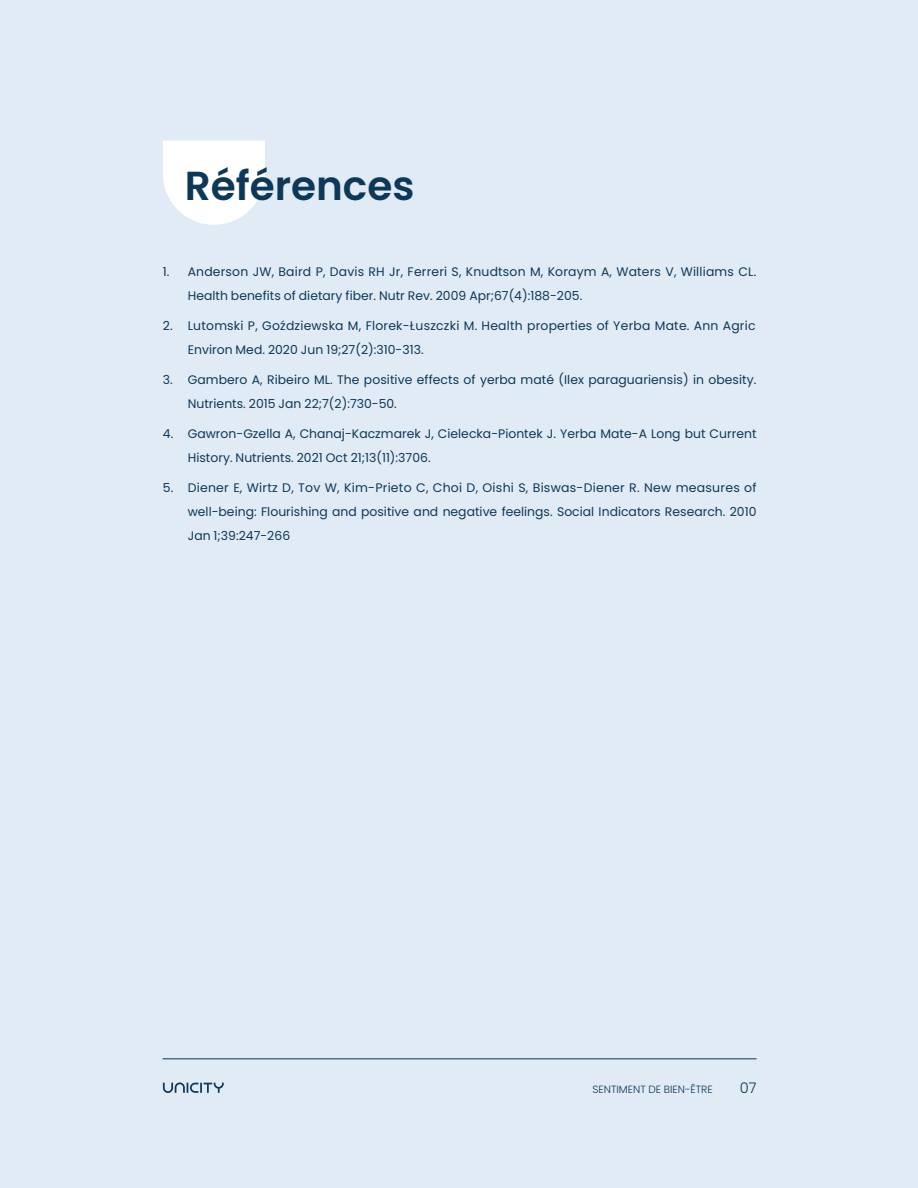
<style>
.page{position:relative;width:918px;height:1188px;background:#e0ebf5}
.page>*{position:absolute;margin:0;border:0;box-sizing:border-box;transform-origin:0 0}
.t1{font:600 40.5px "Poppins";color:#0d3858}
.t2{font:300 14.7px "Poppins";color:#0d3858}
.t3{font:12.3px/24px "Poppins";color:#0d3858}
.t4{font:12.3px/24px "Poppins";letter-spacing:.02em;color:#0d3858}
.t5{font:300 10.5px "Poppins";color:#0d3858}
</style>
<div class="page">
<svg style="left:163px;top:141px;width:102px;height:84px;background:#fafcfd"></svg>
<hr style="left:163px;top:1058px;width:594px;height:1px;background:#0d3858">
<svg style="left:163px;top:1082px;width:61px;height:11px"></svg>
<h1 class="t1" style="left:185px;top:163px;width:231px">Références</h1>
<p class="t3" style="left:163px;top:260px;width:8px">1.</p>
<p class="t3" style="left:163px;top:314px;width:11px">2.</p>
<p class="t3" style="left:163px;top:368px;width:11px">3.</p>
<p class="t3" style="left:163px;top:422px;width:12px">4.</p>
<p class="t3" style="left:163px;top:476px;width:12px">5.</p>
<p class="t3" style="left:188px;top:260px;width:570px">Anderson JW, Baird P, Davis RH Jr, Ferreri S, Knudtson M, Koraym A, Waters V, Williams CL.<br>Health benefits of dietary fiber. Nutr Rev. 2009 Apr;67(4):188-205.</p>
<p class="t4" style="left:188px;top:314px;width:569px">Lutomski P, Goździewska M, Florek-Łuszczki M. Health properties of Yerba Mate. Ann Agric<br>Environ Med. 2020 Jun 19;27(2):310-313.</p>
<p class="t3" style="left:188px;top:368px;width:570px">Gambero A, Ribeiro ML. The positive effects of yerba maté (Ilex paraguariensis) in obesity.<br>Nutrients. 2015 Jan 22;7(2):730-50.</p>
<p class="t3" style="left:188px;top:422px;width:570px">Gawron-Gzella A, Chanaj-Kaczmarek J, Cielecka-Piontek J. Yerba Mate-A Long but Current<br>History. Nutrients. 2021 Oct 21;13(11):3706.</p>
<p class="t3" style="left:188px;top:476px;width:570px;text-align:justify">Diener E, Wirtz D, Tov W, Kim-Prieto C, Choi D, Oishi S, Biswas-Diener R. New measures of well-being: Flourishing and positive and negative feelings. Social Indicators Research. 2010<br>Jan 1;39:247-266</p>
<p class="t5" style="left:592px;top:1083px;width:122px">SENTIMENT DE BIEN-ÊTRE</p>
<p class="t2" style="left:740px;top:1079px;width:18px">07</p>
</div>
